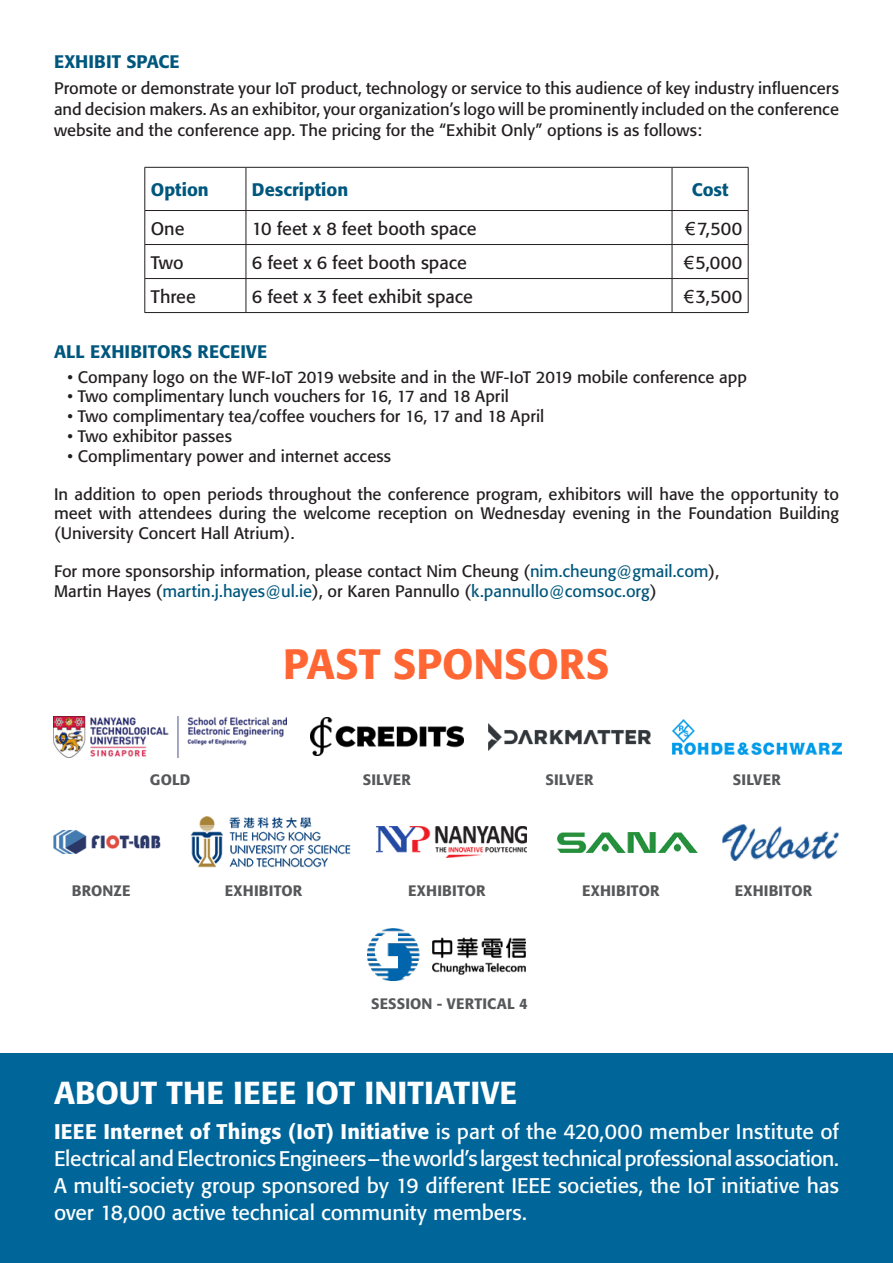
<style>
.page{position:relative;width:893px;height:1263px;background:#fff}
.page>*{position:absolute;margin:0;border:0;box-sizing:border-box;transform-origin:0 0}
.t1{font:500 42px "Formata";color:#f63}
.t2{font:500 31.5px "Formata";letter-spacing:.005em;color:#fff}
.t3{font:21px/27px "Formata";letter-spacing:-.005em;color:#fff}
.t4{font:500 21px "Formata";letter-spacing:.01em;color:#fff}
.t5{font:18px "Formata";color:#231f20}
.t6{font:500 18px "Formata";letter-spacing:.005em;color:#00577d}
.t7{font:16.5px/19.8px "Formata";color:#231f20;text-align:justify}
.t8{font:16.5px "Formata";color:#00577d}
.t9{font:500 15px "Formata";letter-spacing:.01em;color:#57585a}
.s1{font-family:"Arial"}
.s2{color:#00577d}
.s3{color:#231f20}
.s4{font-weight:400}
</style>
<div class="page">
<hr style="left:144px;top:167px;width:102px;height:1px;background:#231f20">
<hr style="left:144px;top:168px;width:1px;height:42px;background:#231f20">
<hr style="left:246px;top:167px;width:426px;height:1px;background:#231f20">
<hr style="left:246px;top:168px;width:1px;height:42px;background:#231f20">
<hr style="left:672px;top:167px;width:77px;height:1px;background:#231f20">
<hr style="left:672px;top:168px;width:1px;height:42px;background:#231f20">
<hr style="left:748px;top:168px;width:1px;height:42px;background:#231f20">
<hr style="left:144px;top:210px;width:102px;height:1px;background:#231f20">
<hr style="left:144px;top:211px;width:1px;height:33px;background:#231f20">
<hr style="left:246px;top:210px;width:426px;height:1px;background:#231f20">
<hr style="left:246px;top:211px;width:1px;height:33px;background:#231f20">
<hr style="left:672px;top:210px;width:77px;height:1px;background:#231f20">
<hr style="left:672px;top:211px;width:1px;height:33px;background:#231f20">
<hr style="left:748px;top:211px;width:1px;height:33px;background:#231f20">
<hr style="left:144px;top:244px;width:102px;height:1px;background:#231f20">
<hr style="left:144px;top:245px;width:1px;height:33px;background:#231f20">
<hr style="left:246px;top:244px;width:426px;height:1px;background:#231f20">
<hr style="left:246px;top:245px;width:1px;height:33px;background:#231f20">
<hr style="left:672px;top:244px;width:77px;height:1px;background:#231f20">
<hr style="left:672px;top:245px;width:1px;height:33px;background:#231f20">
<hr style="left:748px;top:245px;width:1px;height:33px;background:#231f20">
<hr style="left:144px;top:278px;width:102px;height:1px;background:#231f20">
<hr style="left:144px;top:279px;width:1px;height:33px;background:#231f20">
<hr style="left:246px;top:278px;width:426px;height:1px;background:#231f20">
<hr style="left:246px;top:279px;width:1px;height:33px;background:#231f20">
<hr style="left:672px;top:278px;width:77px;height:1px;background:#231f20">
<hr style="left:672px;top:279px;width:1px;height:33px;background:#231f20">
<hr style="left:748px;top:279px;width:1px;height:33px;background:#231f20">
<hr style="left:144px;top:312px;width:102px;height:1px;background:#231f20">
<hr style="left:246px;top:312px;width:426px;height:1px;background:#231f20">
<hr style="left:672px;top:312px;width:77px;height:1px;background:#231f20">
<div style="left:0;top:1053px;width:893px;height:210px;background:#069"></div>
<img style="left:368px;top:929px;width:157px;height:52px">
<img style="left:54px;top:716px;width:233px;height:41px">
<img style="left:310px;top:718px;width:153px;height:38px">
<img style="left:488px;top:723px;width:162px;height:27px">
<img style="left:53px;top:830px;width:108px;height:24px">
<img style="left:376px;top:827px;width:150px;height:31px">
<img style="left:673px;top:720px;width:168px;height:34px">
<img style="left:557px;top:832px;width:140px;height:20px">
<img style="left:722px;top:824px;width:116px;height:36px">
<img style="left:190px;top:817px;width:160px;height:51px">
<p class="t6" style="left:54px;top:51px;width:127px">EXHIBIT SPACE</p>
<p class="t7" style="left:54px;top:77px;width:786px;line-height:21px">Promote or demonstrate your IoT product, technology or service to this audience of key industry influencers and decision makers. As an exhibitor, your organization’s logo will be prominently included on the conference website and the conference app. The pricing for the “Exhibit Only” options is as follows:</p>
<p class="t6" style="left:151px;top:179px;width:59px">Option</p>
<p class="t6" style="left:252px;top:179px;width:98px">Description</p>
<p class="t6" style="left:692px;top:179px;width:38px">Cost</p>
<p class="t5" style="left:151px;top:217px;width:35px">One</p>
<p class="t5" style="left:252px;top:217px;width:226px">10 feet x 8 feet booth space</p>
<p class="t5" style="left:685px;top:217px;width:58px"><span class="s1">€</span>7,500</p>
<p class="t5" style="left:151px;top:251px;width:34px">Two</p>
<p class="t5" style="left:252px;top:251px;width:216px">6 feet x 6 feet booth space</p>
<p class="t5" style="left:684px;top:251px;width:60px"><span class="s1">€</span>5,000</p>
<p class="t5" style="left:151px;top:285px;width:47px">Three</p>
<p class="t5" style="left:252px;top:285px;width:222px">6 feet x 3 feet exhibit space</p>
<p class="t5" style="left:684px;top:285px;width:59px"><span class="s1">€</span>3,500</p>
<p class="t6" style="left:54px;top:341px;width:215px">ALL EXHIBITORS RECEIVE</p>
<p class="t7" style="left:68px;top:367px;width:681px">• Company logo on the WF-IoT 2019 website and in the WF-IoT 2019 mobile conference app</p>
<p class="t7" style="left:68px;top:387px;width:443px">• Two complimentary lunch vouchers for 16, 17 and 18 April</p>
<p class="t7" style="left:68px;top:406px;width:478px">• Two complimentary tea/coffee vouchers for 16, 17 and 18 April</p>
<p class="t7" style="left:68px;top:426px;width:166px">• Two exhibitor passes</p>
<p class="t7" style="left:68px;top:446px;width:325px">• Complimentary power and internet access</p>
<p class="t7" style="left:54px;top:484px;width:787px">In addition to open periods throughout the conference program, exhibitors will have the opportunity to meet with attendees during the welcome reception on Wednesday evening in the Foundation Building (University Concert Hall Atrium).</p>
<p class="t7" style="left:54px;top:561px;width:667px">For more sponsorship information, please contact Nim Cheung (<span class="s2">nim.cheung@gmail.com</span>),</p>
<p class="t8" style="left:54px;top:581px;width:604px"><span class="s3">Martin Hayes (</span>martin.j.hayes@ul.ie<span class="s3">), or Karen Pannullo (</span>k.pannullo@comsoc.org<span class="s3">)</span></p>
<p class="t9" style="left:150px;top:771px;width:42px">GOLD</p>
<p class="t1" style="left:283px;top:639px;width:328px">PAST SPONSORS</p>
<p class="t9" style="left:363px;top:771px;width:49px">SILVER</p>
<p class="t9" style="left:545px;top:771px;width:49px">SILVER</p>
<p class="t9" style="left:733px;top:771px;width:49px">SILVER</p>
<p class="t9" style="left:72px;top:881px;width:60px">BRONZE</p>
<p class="t9" style="left:225px;top:881px;width:79px">EXHIBITOR</p>
<p class="t9" style="left:408px;top:881px;width:79px">EXHIBITOR</p>
<p class="t9" style="left:371px;top:994px;width:158px">SESSION - VERTICAL 4</p>
<p class="t9" style="left:582px;top:881px;width:79px">EXHIBITOR</p>
<p class="t9" style="left:735px;top:881px;width:79px">EXHIBITOR</p>
<p class="t2" style="left:54px;top:1074px;width:465px">ABOUT THE IEEE IOT INITIATIVE</p>
<p class="t4" style="left:54px;top:1118px;width:786px">IEEE Internet of Things (IoT) Initiative <span class="s4">is part of the 420,000 member Institute of</span></p>
<p class="t3" style="left:54px;top:1145px;width:786px">Electrical and Electronics Engineers – the world’s largest technical professional association.</p>
<p class="t3" style="left:54px;top:1172px;width:786px">A multi-society group sponsored by 19 different IEEE societies, the IoT initiative has over 18,000 active technical community members.</p>
</div>
